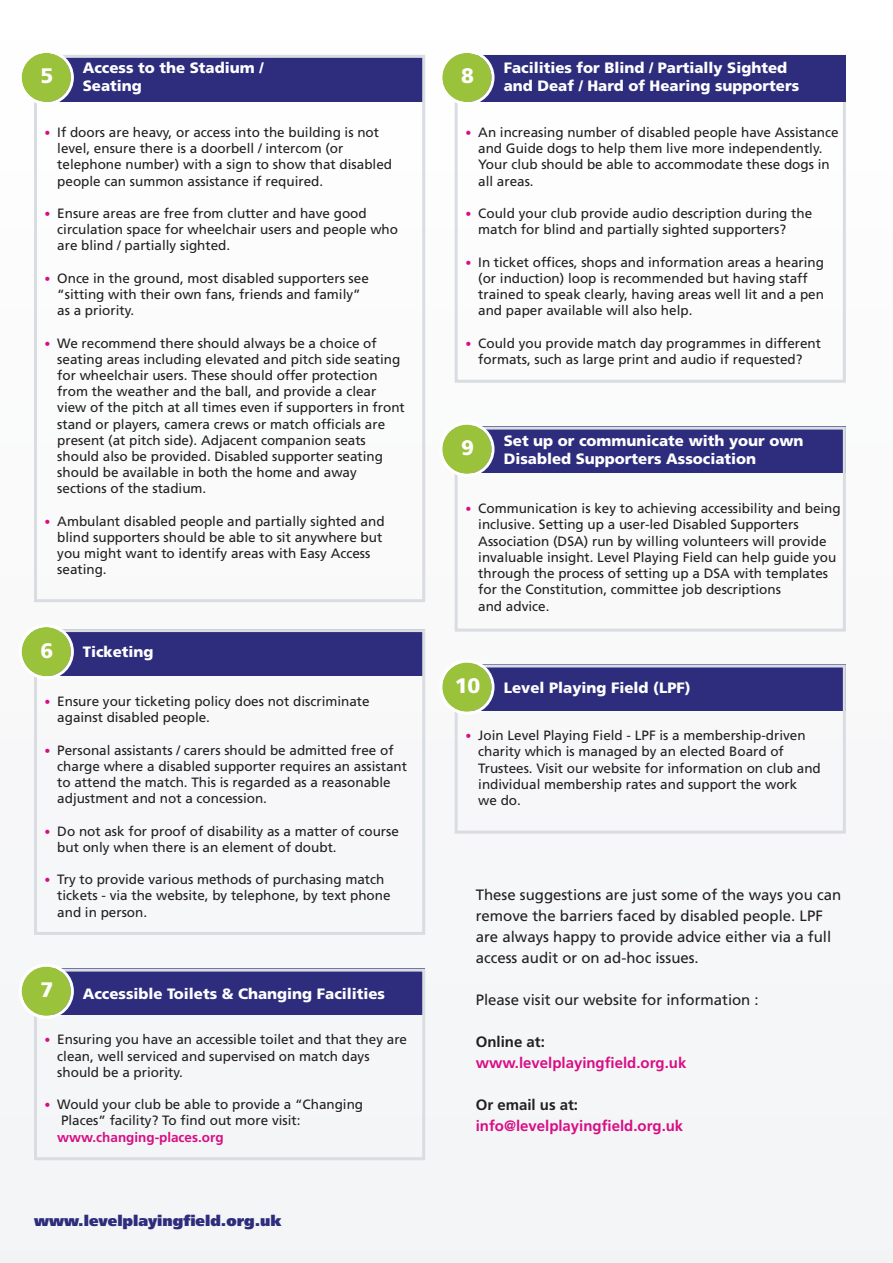
<style>
.page{position:relative;width:893px;height:1263px;background:#f9f9fa}
.page>*{position:absolute;margin:0;border:0;box-sizing:border-box;transform-origin:0 0}
.t1{font:900 21px "Frutiger";color:#fff}
.t2{font:900 15px/18px "Frutiger";color:#fff}
.t3{font:15px/21px "Frutiger";color:#231f20}
.t4{font:700 15px "Frutiger";color:#d80d86}
.t5{font:900 15px "Frutiger";color:#2e2d7d}
.t6{font:700 15px "Frutiger";color:#231f20}
.t7{font:13.5px/16.2px "Frutiger";color:#231f20}
.t8{font:700 13.5px "Frutiger";color:#d80d86}
.s1{font-size:12px;color:#d80d86}
</style>
<div class="page">
<div style="left:466px;top:664px;width:380px;height:47px;background:#2e2d7d"></div>
<div style="left:466px;top:427px;width:380px;height:46px;background:#2e2d7d"></div>
<div style="left:46px;top:968px;width:379px;height:47px;background:#2e2d7d"></div>
<div style="left:46px;top:629px;width:379px;height:47px;background:#2e2d7d"></div>
<div style="left:46px;top:55px;width:379px;height:47px;background:#2e2d7d"></div>
<div style="left:455px;top:55px;width:391px;height:328px;border:3px solid #d9dce1"></div>
<div style="left:466px;top:55px;width:380px;height:47px;background:#2e2d7d"></div>
<svg style="left:442px;top:53px;width:52px;height:52px"></svg>
<div style="left:455px;top:427px;width:391px;height:205px;border:3px solid #d9dce1"></div>
<svg style="left:442px;top:424px;width:52px;height:53px"></svg>
<div style="left:455px;top:664px;width:391px;height:169px;border:3px solid #d9dce1"></div>
<svg style="left:442px;top:662px;width:52px;height:53px"></svg>
<div style="left:34px;top:629px;width:391px;height:306px;border:3px solid #d9dce1"></div>
<svg style="left:21px;top:627px;width:53px;height:52px"></svg>
<div style="left:34px;top:968px;width:391px;height:192px;border:3px solid #d9dce1"></div>
<svg style="left:21px;top:966px;width:53px;height:53px"></svg>
<div style="left:34px;top:55px;width:391px;height:547px;border:3px solid #d9dce1"></div>
<svg style="left:21px;top:53px;width:53px;height:52px"></svg>
<h1 class="t1" style="left:41px;top:68px;width:14px">5</h1>
<p class="t2" style="left:83px;top:60px;width:182px">Access to the Stadium /<br>Seating</p>
<p class="t7" style="left:57px;top:125px;width:336px;text-indent:-13px"><span class="s1">•</span> If doors are heavy, or access into the building is not level, ensure there is a doorbell / intercom (or telephone number) with a sign to show that disabled people can summon assistance if required.</p>
<p class="t7" style="left:57px;top:206px;width:342px;text-indent:-13px"><span class="s1">•</span> Ensure areas are free from clutter and have good circulation space for wheelchair users and people who are blind / partially sighted.</p>
<p class="t7" style="left:57px;top:271px;width:313px;text-indent:-13px"><span class="s1">•</span> Once in the ground, most disabled supporters see “sitting with their own fans, friends and family” as a priority.</p>
<p class="t7" style="left:57px;top:336px;width:349px;text-indent:-13px"><span class="s1">•</span> We recommend there should always be a choice of seating areas including elevated and pitch side seating for wheelchair users. These should offer protection from the weather and the ball, and provide a clear view of the pitch at all times even if supporters in front stand or players, camera crews or match officials are present (at pitch side). Adjacent companion seats should also be provided. Disabled supporter seating should be available in both the home and away sections of the stadium.</p>
<p class="t7" style="left:57px;top:514px;width:329px;text-indent:-13px"><span class="s1">•</span> Ambulant disabled people and partially sighted and blind supporters should be able to sit anywhere but you might want to identify areas with Easy Access seating.</p>
<h1 class="t1" style="left:41px;top:642px;width:14px">6</h1>
<p class="t2" style="left:83px;top:643px;width:72px">Ticketing</p>
<p class="t7" style="left:57px;top:694px;width:314px;text-indent:-13px"><span class="s1">•</span> Ensure your ticketing policy does not discriminate against disabled people.</p>
<p class="t7" style="left:57px;top:743px;width:351px;text-indent:-13px"><span class="s1">•</span> Personal assistants / carers should be admitted free of charge where a disabled supporter requires an assistant to attend the match. This is regarded as a reasonable adjustment and not a concession.</p>
<p class="t7" style="left:57px;top:824px;width:343px;text-indent:-13px"><span class="s1">•</span> Do not ask for proof of disability as a matter of course but only when there is an element of doubt.</p>
<p class="t7" style="left:57px;top:872px;width:335px;text-indent:-13px"><span class="s1">•</span> Try to provide various methods of purchasing match tickets - via the website, by telephone, by text phone and in person.</p>
<h1 class="t1" style="left:41px;top:981px;width:14px">7</h1>
<p class="t2" style="left:83px;top:985px;width:304px">Accessible Toilets &amp; Changing Facilities</p>
<p class="t7" style="left:57px;top:1032px;width:351px;text-indent:-13px"><span class="s1">•</span> Ensuring you have an accessible toilet and that they are clean, well serviced and supervised on match days should be a priority.</p>
<p class="t7" style="left:61px;top:1097px;width:304px;text-indent:-16px"><span class="s1">•</span> Would your club be able to provide a “Changing<br>Places” facility? To find out more visit:</p>
<p class="t8" style="left:57px;top:1131px;width:168px">www.changing-places.org</p>
<p class="t5" style="left:34px;top:1214px;width:249px">www.levelplayingfield.org.uk</p>
<p class="t2" style="left:504px;top:60px;width:297px">Facilities for Blind / Partially Sighted and Deaf / Hard of Hearing supporters</p>
<p class="t7" style="left:478px;top:125px;width:362px;text-indent:-13px"><span class="s1">•</span> An increasing number of disabled people have Assistance and Guide dogs to help them live more independently.<br>Your club should be able to accommodate these dogs in all areas.</p>
<p class="t7" style="left:478px;top:206px;width:335px;text-indent:-13px"><span class="s1">•</span> Could your club provide audio description during the match for blind and partially sighted supporters?</p>
<p class="t7" style="left:478px;top:255px;width:347px;text-indent:-13px"><span class="s1">•</span> In ticket offices, shops and information areas a hearing (or induction) loop is recommended but having staff trained to speak clearly, having areas well lit and a pen and paper available will also help.</p>
<p class="t7" style="left:465px;top:336px;width:357px;text-align:center"><span class="s1">•</span> Could you provide match day programmes in different formats, such as large print and audio if requested?</p>
<h1 class="t1" style="left:461px;top:68px;width:14px">8</h1>
<p class="t2" style="left:504px;top:433px;width:301px">Set up or communicate with your own<br>Disabled Supporters Association</p>
<p class="t7" style="left:478px;top:501px;width:364px;text-indent:-13px"><span class="s1">•</span> Communication is key to achieving accessibility and being inclusive. Setting up a user-led Disabled Supporters Association (DSA) run by willing volunteers will provide invaluable insight. Level Playing Field can help guide you through the process of setting up a DSA with templates for the Constitution, committee job descriptions<br>and advice.</p>
<h1 class="t1" style="left:461px;top:439px;width:14px">9</h1>
<h1 class="t1" style="left:455px;top:677px;width:27px">10</h1>
<p class="t2" style="left:504px;top:679px;width:188px">Level Playing Field (LPF)</p>
<p class="t7" style="left:478px;top:728px;width:344px;text-indent:-13px"><span class="s1">•</span> Join Level Playing Field - LPF is a membership-driven charity which is managed by an elected Board of Trustees. Visit our website for information on club and individual membership rates and support the work<br>we do.</p>
<p class="t3" style="left:476px;top:885px;width:367px">These suggestions are just some of the ways you can remove the barriers faced by disabled people. LPF are always happy to provide advice either via a full access audit or on ad-hoc issues.</p>
<p class="t3" style="left:476px;top:990px;width:285px">Please visit our website for information :</p>
<p class="t6" style="left:476px;top:1036px;width:71px">Online at:</p>
<p class="t4" style="left:476px;top:1057px;width:212px">www.levelplayingfield.org.uk</p>
<p class="t6" style="left:476px;top:1099px;width:104px">Or email us at:</p>
<p class="t4" style="left:476px;top:1120px;width:209px">info@levelplayingfield.org.uk</p>
</div>
